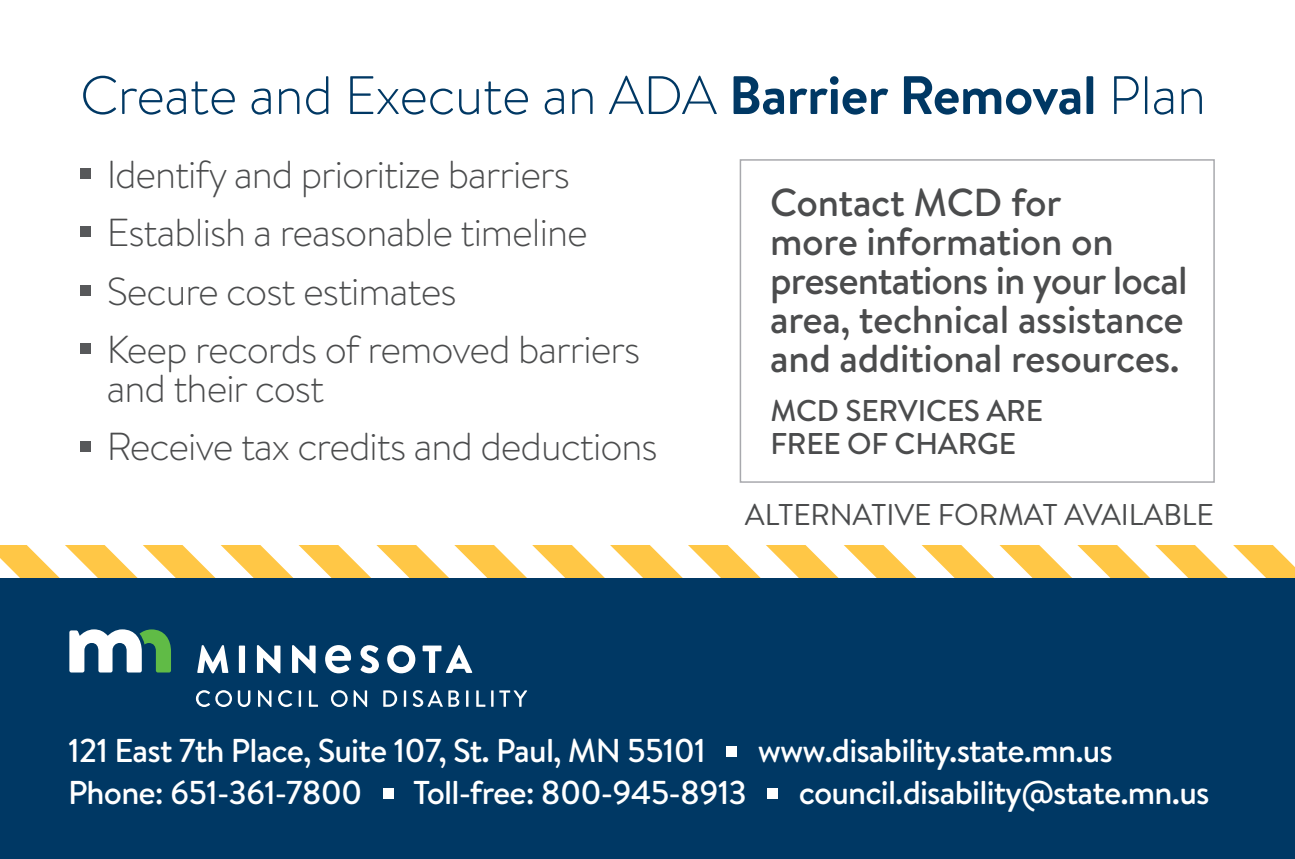
<style>
.page{position:relative;width:1295px;height:859px;background:#fff}
.page>*{position:absolute;margin:0;border:0;box-sizing:border-box;transform-origin:0 0}
.t1{font:300 54px "Brandon Text";letter-spacing:-.01em;color:#003864}
.t2{font:300 39px/58.5px "Brandon Text";letter-spacing:-.025em;color:#4b4c4d}
.t3{font:500 39px/39px "Brandon Text";letter-spacing:-.01em;color:#4b4c4d}
.t4{font:500 33px "Brandon Text";letter-spacing:-.025em;color:#fff}
.t5{font:30px "Brandon Text";letter-spacing:-.005em;color:#4b4c4d}
.t6{font:500 30px/33px "Brandon Text";letter-spacing:-.005em;color:#4b4c4d}
.s1{font-weight:700}
</style>
<div class="page">
<svg style="left:0;top:481px;width:1294px;height:98px"></svg>
<div style="left:0;top:579px;width:1294px;height:280px;background:#003864"></div>
<div style="left:80px;top:168px;width:11px;height:11px;background:#57585a"></div>
<div style="left:80px;top:226px;width:11px;height:11px;background:#57585a"></div>
<div style="left:80px;top:285px;width:11px;height:10px;background:#57585a"></div>
<div style="left:80px;top:343px;width:11px;height:11px;background:#57585a"></div>
<div style="left:80px;top:441px;width:11px;height:10px;background:#57585a"></div>
<div style="left:726px;top:746px;width:11px;height:10px;background:#fff"></div>
<div style="left:383px;top:788px;width:10px;height:10px;background:#fff"></div>
<div style="left:767px;top:788px;width:11px;height:10px;background:#fff"></div>
<svg style="left:69px;top:629px;width:102px;height:43px"></svg>
<svg style="left:197px;top:645px;width:31px;height:28px"></svg>
<div style="left:239px;top:645px;width:6px;height:28px;background:#fff"></div>
<svg style="left:257px;top:645px;width:23px;height:28px"></svg>
<svg style="left:292px;top:645px;width:23px;height:28px"></svg>
<svg style="left:360px;top:645px;width:19px;height:28px"></svg>
<svg style="left:387px;top:645px;width:28px;height:28px"></svg>
<svg style="left:422px;top:645px;width:50px;height:28px"></svg>
<svg style="left:325px;top:645px;width:26px;height:28px"></svg>
<svg style="left:196px;top:690px;width:36px;height:17px"></svg>
<svg style="left:238px;top:690px;width:12px;height:17px"></svg>
<svg style="left:258px;top:690px;width:13px;height:17px"></svg>
<svg style="left:278px;top:690px;width:14px;height:17px"></svg>
<svg style="left:299px;top:690px;width:2px;height:17px"></svg>
<svg style="left:309px;top:690px;width:9px;height:17px"></svg>
<svg style="left:331px;top:690px;width:16px;height:17px"></svg>
<svg style="left:353px;top:690px;width:14px;height:17px"></svg>
<svg style="left:383px;top:690px;width:14px;height:17px"></svg>
<svg style="left:404px;top:690px;width:2px;height:17px"></svg>
<svg style="left:412px;top:690px;width:47px;height:17px"></svg>
<svg style="left:466px;top:690px;width:2px;height:17px"></svg>
<svg style="left:476px;top:690px;width:9px;height:17px"></svg>
<svg style="left:491px;top:690px;width:2px;height:17px"></svg>
<svg style="left:499px;top:690px;width:28px;height:17px"></svg>
<div style="left:0;top:501px;width:1294px;height:43px;background:#fff"></div>
<div style="left:739px;top:159px;width:475px;height:324px;border:2px solid #a8a9ad"></div>
<h1 class="t1" style="left:80px;top:59px;width:1127px">Create and Execute an ADA <span class="s1">Barrier Removal</span> Plan</h1>
<p class="t2" style="left:107px;top:143px;width:535px">Identify and prioritize barriers<br>Establish a reasonable timeline<br>Secure cost estimates<br>Keep records of removed barriers</p>
<p class="t2" style="left:107px;top:358px;width:552px">and their cost<br>Receive tax credits and deductions</p>
<p class="t3" style="left:770px;top:183px;width:419px">Contact MCD for<br>more information on presentations in your local area, technical assistance and additional resources.</p>
<p class="t6" style="left:770px;top:393px;width:274px">MCD SERVICES ARE<br>FREE OF CHARGE</p>
<p class="t5" style="left:745px;top:494px;width:470px">ALTERNATIVE FORMAT AVAILABLE</p>
<p class="t4" style="left:68px;top:728px;width:639px">121 East 7th Place, Suite 107, St. Paul, MN 55101</p>
<p class="t4" style="left:757px;top:728px;width:357px">www.disability.state.mn.us</p>
<p class="t4" style="left:68px;top:770px;width:296px">Phone: 651-361-7800</p>
<p class="t4" style="left:413px;top:770px;width:335px">Toll-free: 800-945-8913</p>
<p class="t4" style="left:798px;top:770px;width:412px">council.disability@state.mn.us</p>
</div>
